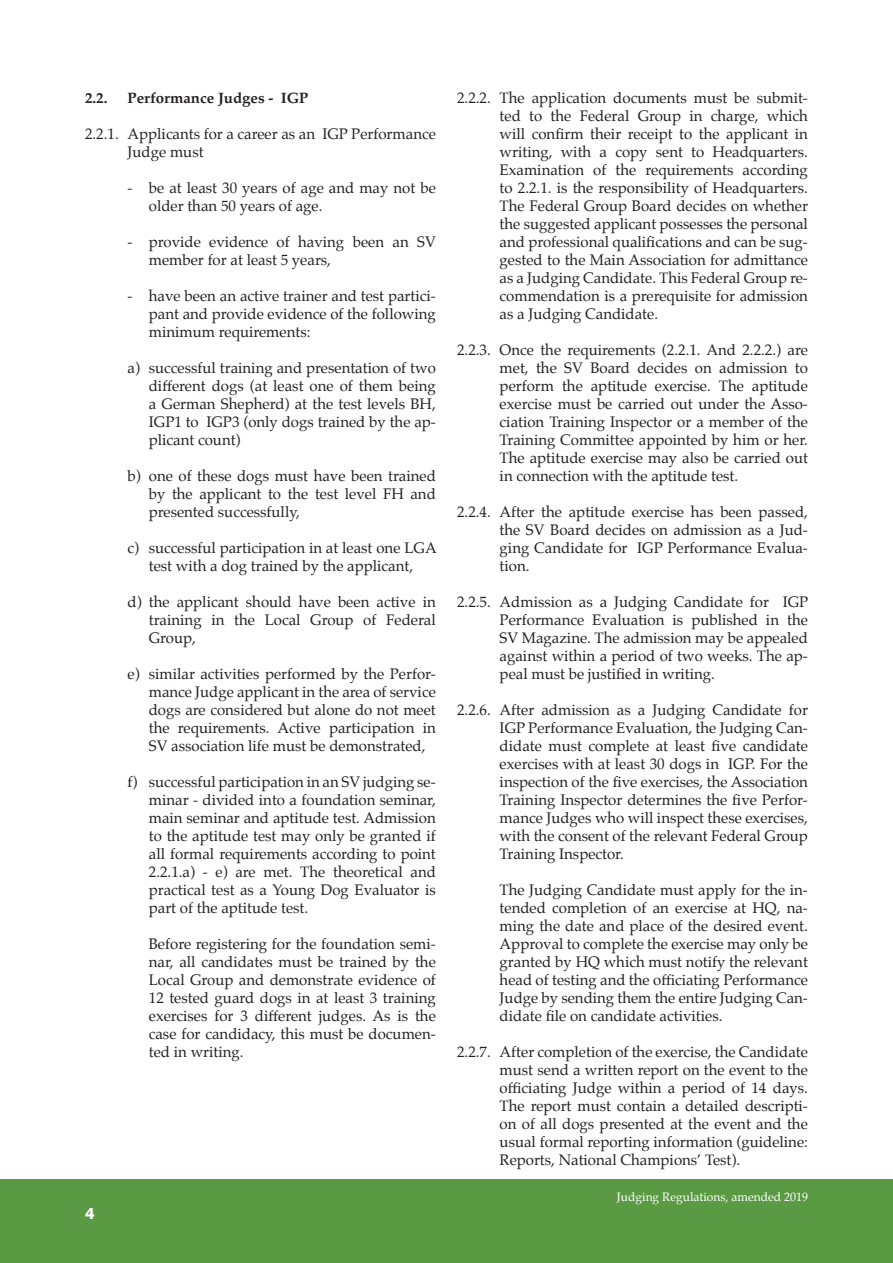
<style>
.page{position:relative;width:893px;height:1263px;background:#fff}
.page>*{position:absolute;margin:0;border:0;box-sizing:border-box;transform-origin:0 0}
.t1{font:15px/18px "Palatino";color:#231f20;text-align:justify}
.t2{font:700 15px "Palatino";color:#231f20}
.t3{font:700 15px "Tahoma";color:#fff}
.t4{font:12px "Palatino";color:#fff}
</style>
<div class="page">
<div style="left:0;top:1180px;width:893px;height:83px;background:#5a9a43"></div>
<p class="t2" style="left:85px;top:85px;width:24px">2.2.</p>
<p class="t2" style="left:128px;top:85px;width:182px">Performance Judges - IGP</p>
<p class="t1" style="left:128px;top:125px;width:310px;text-indent:-43px">2.2.1. Applicants for a career as an IGP Performance<br>Judge must</p>
<p class="t1" style="left:149px;top:179px;width:289px;text-indent:-21px">- be at least 30 years of age and may not be older than 50 years of age.</p>
<p class="t1" style="left:149px;top:233px;width:288px;text-indent:-21px">- provide evidence of having been an SV member for at least 5 years,</p>
<p class="t1" style="left:149px;top:287px;width:289px;text-indent:-21px">- have been an active trainer and test partici&shy;pant and provide evidence of the following minimum requirements:</p>
<p class="t1" style="left:149px;top:359px;width:289px;text-indent:-21px">a) successful training and presentation of two different dogs (at least one of them being a German Shepherd) at the test levels BH, IGP1 to IGP3 (only dogs trained by the ap&shy;plicant count)</p>
<p class="t1" style="left:149px;top:467px;width:289px;text-indent:-21px">b) one of these dogs must have been trained by the applicant to the test level FH and presented successfully,</p>
<p class="t1" style="left:128px;top:539px;width:311px;text-align:center">c) successful participation in at least one LGA test with a dog trained by the applicant,</p>
<p class="t1" style="left:149px;top:593px;width:288px;text-indent:-21px">d) the applicant should have been active in training in the Local Group of Federal Group,</p>
<p class="t1" style="left:149px;top:665px;width:289px;text-indent:-21px">e) similar activities performed by the Perfor&shy;mance Judge applicant in the area of service dogs are considered but alone do not meet the requirements. Active participation in SV association life must be demonstrated,</p>
<p class="t1" style="left:149px;top:773px;width:289px;text-indent:-21px">f) successful participation in an SV judging se&shy;minar - divided into a foundation seminar, main seminar and aptitude test. Admission to the aptitude test may only be granted if all formal requirements according to point 2.2.1.a) - e) are met. The theoretical and practical test as a Young Dog Evaluator is part of the aptitude test.</p>
<p class="t1" style="left:149px;top:935px;width:289px">Before registering for the foundation semi&shy;nar, all candidates must be trained by the Local Group and demonstrate evidence of 12 tested guard dogs in at least 3 training exercises for 3 different judges. As is the case for candidacy, this must be documen&shy;ted in writing.</p>
<p class="t3" style="left:85px;top:1203px;width:11px">4</p>
<p class="t1" style="left:500px;top:89px;width:310px;text-indent:-43px">2.2.2. The application documents must be submit&shy;ted to the Federal Group in charge, which will confirm their receipt to the applicant in writing, with a copy sent to Headquarters.<br>Examination of the requirements according to 2.2.1. is the responsibility of Headquarters.<br>The Federal Group Board decides on whether the suggested applicant possesses the personal and professional qualifications and can be sug&shy;gested to the Main Association for admittance as a Judging Candidate. This Federal Group re&shy;commendation is a prerequisite for admission as a Judging Candidate.</p>
<p class="t1" style="left:500px;top:341px;width:310px;text-indent:-43px">2.2.3. Once the requirements (2.2.1. And 2.2.2.) are met, the SV Board decides on admission to perform the aptitude exercise. The aptitude exercise must be carried out under the Asso&shy;ciation Training Inspector or a member of the Training Committee appointed by him or her.<br>The aptitude exercise may also be carried out in connection with the aptitude test.</p>
<p class="t1" style="left:500px;top:503px;width:310px;text-indent:-43px">2.2.4. After the aptitude exercise has been passed, the SV Board decides on admission as a Jud&shy;ging Candidate for IGP Performance Evalua&shy;tion.</p>
<p class="t1" style="left:500px;top:593px;width:310px;text-indent:-43px">2.2.5. Admission as a Judging Candidate for IGP Performance Evaluation is published in the SV Magazine. The admission may be appealed against within a period of two weeks. The ap&shy;peal must be justified in writing.</p>
<p class="t1" style="left:500px;top:701px;width:310px;text-indent:-43px">2.2.6. After admission as a Judging Candidate for IGP Performance Evaluation, the Judging Can&shy;didate must complete at least five candidate exercises with at least 30 dogs in IGP. For the inspection of the five exercises, the Association Training Inspector determines the five Perfor&shy;mance Judges who will inspect these exercises, with the consent of the relevant Federal Group Training Inspector.</p>
<p class="t1" style="left:500px;top:881px;width:310px">The Judging Candidate must apply for the in&shy;tended completion of an exercise at HQ, na&shy;ming the date and place of the desired event.<br>Approval to complete the exercise may only be granted by HQ which must notify the relevant head of testing and the officiating Performance Judge by sending them the entire Judging Can&shy;didate file on candidate activities.</p>
<p class="t1" style="left:500px;top:1043px;width:310px;text-indent:-43px">2.2.7. After completion of the exercise, the Candidate must send a written report on the event to the officiating Judge within a period of 14 days.<br>The report must contain a detailed descripti&shy;on of all dogs presented at the event and the usual formal reporting information (guideline:<br>Reports, National Champions’ Test).</p>
<p class="t4" style="left:617px;top:1187px;width:193px">Judging Regulations, amended 2019</p>
</div>
